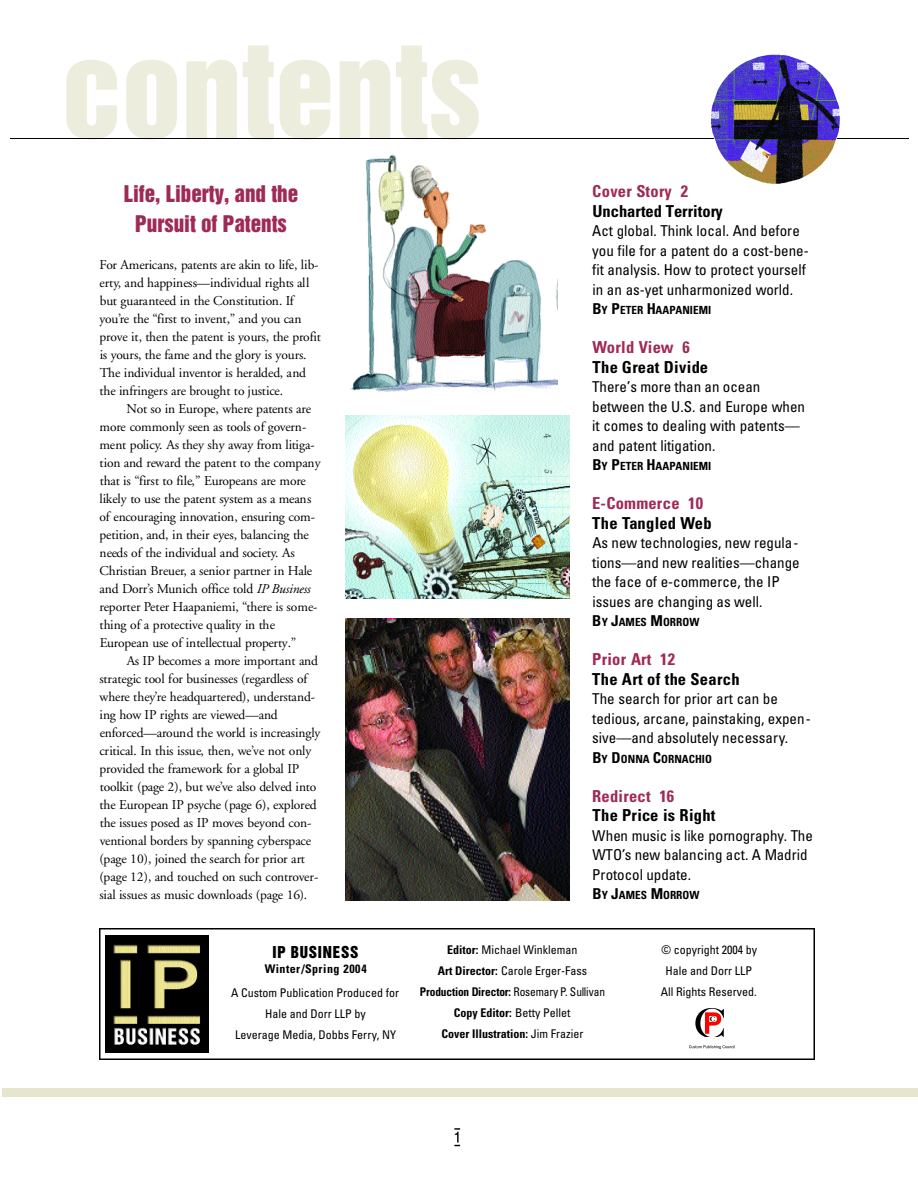
<style>
.page{position:relative;width:918px;height:1188px;background:#fff}
.page>*{position:absolute;margin:0;border:0;box-sizing:border-box;transform-origin:0 0}
.t1{font:120px "Helvetica Inserat";color:#ededdd}
.t2{font:21px/30px "Helvetica Inserat";color:#9e2a56;text-align:center}
.t3{font:700 condensed 16.5px "Univers";letter-spacing:.025em;color:#000}
.t4{font:700 condensed 16.5px "Univers";letter-spacing:.025em;color:#9e2a56}
.t5{font:700 condensed 16.5px "Univers";color:#000}
.t6{font:condensed 15px/19.5px "Univers";color:#000}
.t7{font:15px "Helvetica Inserat";color:#000}
.t8{font:13.5px/18px "Adobe Garamond";color:#000}
.t9{font:condensed 12px/21px "Univers";color:#000;text-align:center}
.t10{font:700 condensed 12px "Univers";letter-spacing:.03em;color:#000}
.t11{font:700 condensed 11.25px "Univers";color:#000}
.s1{font-style:italic}
.s2{font-size:15px}
.s3{font-weight:700}
</style>
<div class="page">
<svg style="left:454px;top:1128px;width:6px;height:18px"></svg>
<div style="left:2px;top:1088px;width:916px;height:9px;background:#e6e6cf"></div>
<hr style="left:10px;top:138px;width:899px;height:1px;background:#000">
<img style="left:345px;top:618px;width:224px;height:282px">
<img style="left:711px;top:55px;width:129px;height:129px">
<img style="left:350px;top:154px;width:207px;height:238px">
<img style="left:345px;top:415px;width:224px;height:183px">
<img style="left:99px;top:928px;width:716px;height:132px">
<div style="left:221px;top:944px;width:583px;height:108px;background:#fff"></div>
<img style="left:106px;top:935px;width:103px;height:118px">
<img style="left:690px;top:1008px;width:44px;height:40px">
<h1 class="t1" style="left:62px;top:42px;width:421px">contents</h1>
<h2 class="t2" style="left:124px;top:180px;width:176px">Life, Liberty, and the<br>Pursuit of Patents</h2>
<p class="t8" style="left:99px;top:257px;width:223px">For Americans, patents are akin to life, lib&shy;e rt y, and happiness—individual rights all but guaranteed in the Constitution. If<br>yo u’re the “first to invent,” and you can<br>p rove it, then the patent is yours, the pro f i t is yours, the fame and the glory is yo u r s .<br>The individual inventor is heralded, and the infringers are brought to justice.</p>
<p class="t8" style="left:99px;top:401px;width:223px;text-indent:27px">Not so in Eu rope, where patents are m o re commonly seen as tools of gove r n&shy;ment policy. As they shy away from litiga&shy;tion and rew a rd the patent to the company that is “first to file,” Eu ropeans are more likely to use the patent system as a means of encouraging innovation, ensuring com&shy;petition, and, in their eyes, balancing the needs of the individual and society. As Christian Bre u e r, a senior partner in Ha l e and Do r r’s Munich office told <span class="s1">I P Bu s i n e s s </span>re p o rter Peter Haapaniemi, “t h e re is some&shy;thing of a pro t e c t i ve quality in the<br>Eu ropean use of intellectual pro p e rt y. ”</p>
<p class="t8" style="left:99px;top:653px;width:223px;text-indent:27px">As IP becomes a more important and strategic tool for businesses (re g a rdless of<br>w h e re they’re headquart e red), understand&shy;ing how IP rights are viewe d — a n d<br>e n f o rc e d — a round the world is incre a s i n g l y critical. In this issue, then, we’ve not only p rovided the framew o rk for a global IP toolkit (page 2), but we’ve also delved into the Eu ropean IP psyche (page 6), explore d the issues posed as IP moves beyond con&shy;ventional borders by spanning cyberspace (page 10), joined the search for prior art (page 12), and touched on such controve r&shy;sial issues as music downloads (page 16).</p>
<p class="t4" style="left:592px;top:185px;width:97px">Cover Story 2</p>
<p class="t5" style="left:592px;top:205px;width:132px">Uncharted Territory</p>
<p class="t6" style="left:592px;top:223px;width:218px">Act global. Think local. And before you file for a patent do a cost-bene&shy;fit analysis. How to protect yourself in an as-yet unharmonized world.</p>
<p class="t11" style="left:592px;top:306px;width:120px"><span class="s2">B</span>Y <span class="s2">P</span>ETER <span class="s2">H</span>AAPANIEMI</p>
<p class="t4" style="left:592px;top:341px;width:99px">World View 6</p>
<p class="t3" style="left:592px;top:361px;width:117px">The Great Divide</p>
<p class="t6" style="left:592px;top:379px;width:214px">There’s more than an ocean between the U.S. and Europe when it comes to dealing with patents— and patent litigation.</p>
<p class="t11" style="left:592px;top:462px;width:120px"><span class="s2">B</span>Y <span class="s2">P</span>ETER <span class="s2">H</span>AAPANIEMI</p>
<p class="t4" style="left:592px;top:497px;width:113px">E - C o m m e rce 10</p>
<p class="t3" style="left:592px;top:517px;width:121px">The Tangled We b</p>
<p class="t6" style="left:592px;top:535px;width:209px">As new technologies, new regula&shy;tions—and new realities—change the face of e-commerce, the IP issues are changing as well.</p>
<p class="t11" style="left:592px;top:618px;width:109px"><span class="s2">B</span>Y <span class="s2">J</span>AMES <span class="s2">M</span>ORROW</p>
<p class="t4" style="left:592px;top:653px;width:84px">Prior Art 12</p>
<p class="t3" style="left:592px;top:673px;width:149px">The Art of the Searc h</p>
<p class="t6" style="left:592px;top:691px;width:220px">The search for prior art can be tedious, arcane, painstaking, expen&shy;sive—and absolutely necessary.</p>
<p class="t11" style="left:592px;top:755px;width:121px"><span class="s2">B</span>Y <span class="s2">D</span>ONNA <span class="s2">C</span>ORNACHIO</p>
<p class="t4" style="left:592px;top:790px;width:83px">R e d i rect 16</p>
<p class="t3" style="left:592px;top:809px;width:124px">The Price is Right</p>
<p class="t6" style="left:592px;top:827px;width:222px">When music is like porn o g r a p h y. The<br>W T O ’s new balancing act. A Madrid<br>P rotocol update.</p>
<p class="t11" style="left:592px;top:891px;width:109px"><span class="s2">B</span>Y <span class="s2">J</span>AMES <span class="s2">M</span>ORROW</p>
<p class="t7" style="left:273px;top:946px;width:87px">I P B U S I N E S S</p>
<p class="t10" style="left:265px;top:964px;width:103px">Winter/Spring 2004</p>
<p class="t9" style="left:231px;top:983px;width:169px">A Custom Publication Produced for<br>Hale and Dorr LLP by<br>Leverage Media, Dobbs Ferry, NY</p>
<p class="t9" style="left:420px;top:941px;width:187px"><span class="s3">Editor:</span> Michael Winkleman<br><span class="s3">Art Director:</span> Carole Erger-Fass<br><span class="s3">P roduction Dire c t o r :</span> R o s e m a ry P. Sullivan<br><span class="s3">Copy Editor:</span> Betty Pellet<br><span class="s3">Cover Illustration:</span> Jim Frazier</p>
<p class="t9" style="left:661px;top:941px;width:98px">© copyright 2004 by<br>Hale and Dorr LLP<br>All Rights Reserved.</p>
</div>
